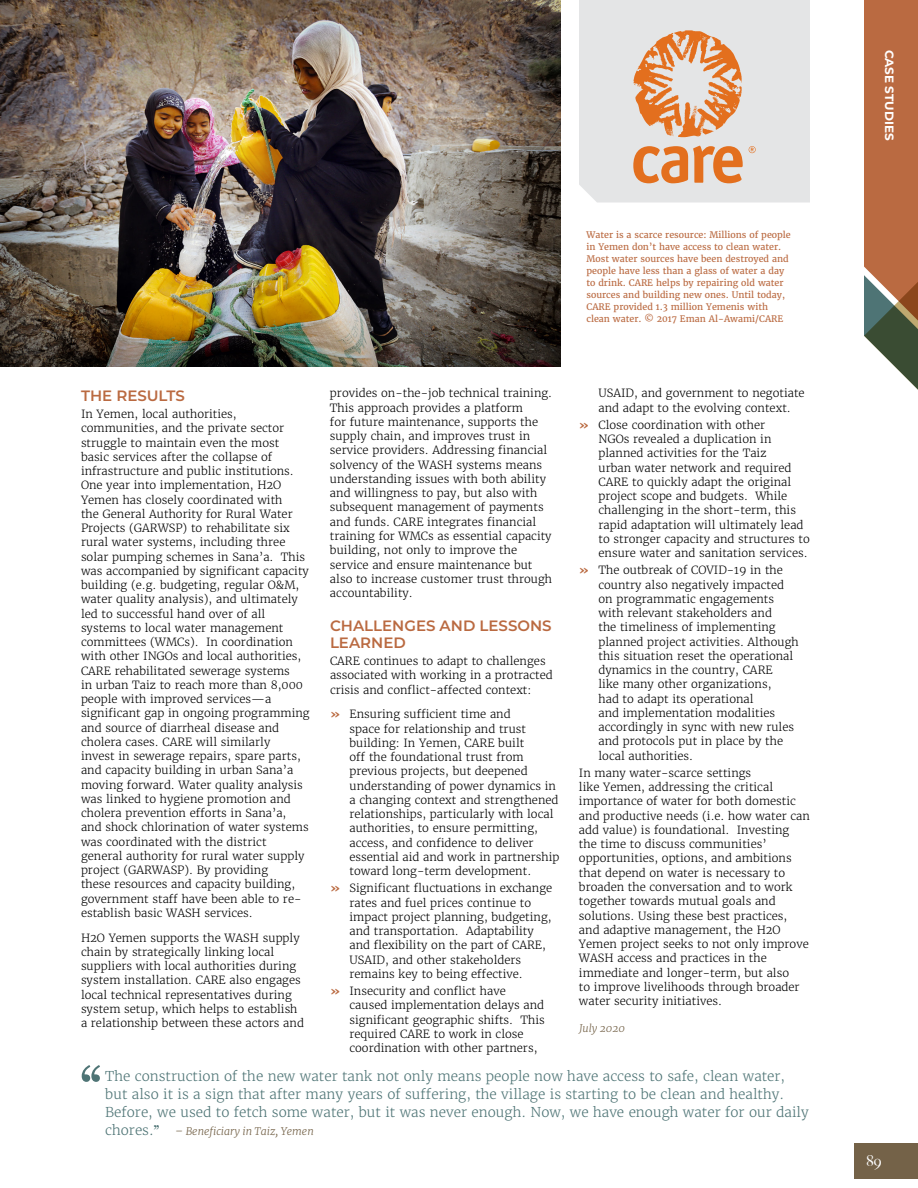
<style>
.page{position:relative;width:918px;height:1188px;background:#fff}
.page>*{position:absolute;margin:0;border:0;box-sizing:border-box;transform-origin:0 0}
.t1{font:600 15px/16.5px "Montserrat";color:#ba6a41}
.t2{font:500 15px "Big Caslon";color:#fff}
.t3{font:300 13.5px/18px "Merriweather";color:#4e7475}
.t4{font:700 12px "Montserrat";color:#fff}
.t5{font:300 11.25px/14.2px "Merriweather";color:#000}
.t6{font:italic 300 10.5px "Merriweather";color:#746248}
.t7{font:9px/12px "Merriweather";color:#ba6a41}
.s1{font-weight:700;color:#ba6a41}
.s2{font-style:normal;font-size:13.5px;color:#4e7475}
.s3{font-family:"HK Serif";font-weight:900;font-style:normal;font-size:13.5px;color:#4e7475}
</style>
<div class="page">
<div style="left:854px;top:1143px;width:64px;height:36px;background:#746248"></div>
<svg style="left:864px;top:0;width:54px;height:390px"></svg>
<div style="left:579px;top:0;width:231px;height:202px;background:#e4e5e6"></div>
<img style="left:0;top:0;width:561px;height:367px">
<img style="left:0;top:268px;width:1px;height:287px">
<svg style="left:82px;top:1065px;width:18px;height:17px"></svg>
<svg style="left:633px;top:30px;width:109px;height:107px"></svg>
<svg style="left:633px;top:146px;width:110px;height:37px"></svg>
<svg style="left:749px;top:146px;width:7px;height:7px"></svg>
<p class="t7" style="left:586px;top:228px;width:206px">Water is a scarce resource: Millions of people in Yemen don’t have access to clean water.<br>Most water sources have been destroyed and people have less than a glass of water a day to drink. CARE helps by repairing old water sources and building new ones. Until today, CARE provided 1.3 million Yemenis with clean water. © 2017 Eman Al-Awami/CARE</p>
<p class="t5" style="left:598px;top:386px;width:208px">USAID, and government to negotiate and adapt to the evolving context.</p>
<p class="t5" style="left:598px;top:418px;width:213px;text-indent:-19px"><span class="s1">»</span> Close coordination with other<br>NGOs revealed a duplication in planned activities for the Taiz<br>urban water network and required CARE to quickly adapt the original project scope and budgets. While challenging in the short-term, this rapid adaptation will ultimately lead to stronger capacity and structures to ensure water and sanitation services.</p>
<p class="t5" style="left:598px;top:563px;width:202px;text-indent:-19px"><span class="s1">»</span> The outbreak of COVID-19 in the country also negatively impacted on programmatic engagements with relevant stakeholders and<br>the timeliness of implementing planned project activities. Although this situation reset the operational dynamics in the country, CARE<br>like many other organizations,<br>had to adapt its operational<br>and implementation modalities accordingly in sync with new rules and protocols put in place by the local authorities.</p>
<p class="t5" style="left:579px;top:766px;width:233px">In many water-scarce settings<br>like Yemen, addressing the critical importance of water for both domestic and productive needs (i.e. how water can add value) is foundational. Investing the time to discuss communities’ opportunities, options, and ambitions that depend on water is necessary to broaden the conversation and to work together towards mutual goals and solutions. Using these best practices, and adaptive management, the H2O Yemen project seeks to not only improve WASH access and practices in the immediate and longer-term, but also<br>to improve livelihoods through broader water security initiatives.</p>
<p class="t6" style="left:579px;top:1022px;width:48px">July 2020</p>
<p class="t3" style="left:105px;top:1067px;width:705px">The construction of the new water tank not only means people now have access to safe, clean water, but also it is a sign that after many years of suffering, the village is starting to be clean and healthy.<br>Before, we used to fetch some water, but it was never enough. Now, we have enough water for our daily</p>
<p class="t6" style="left:105px;top:1124px;width:210px"><span class="s2">chores.</span><span class="s3">”</span> – Beneficiary in Taiz, Yemen</p>
<p class="t5" style="left:330px;top:386px;width:224px">provides on-the-job technical training.<br>This approach provides a platform<br>for future maintenance, supports the supply chain, and improves trust in service providers. Addressing financial solvency of the WASH systems means understanding issues with both ability and willingness to pay, but also with subsequent management of payments and funds. CARE integrates financial training for WMCs as essential capacity building, not only to improve the service and ensure maintenance but also to increase customer trust through accountability.</p>
<h1 class="t1" style="left:330px;top:617px;width:223px">CHALLENGES AND LESSONS<br>LEARNED</h1>
<p class="t5" style="left:330px;top:654px;width:224px">CARE continues to adapt to challenges associated with working in a protracted crisis and conflict-affected context:</p>
<p class="t5" style="left:349px;top:707px;width:211px;text-indent:-19px"><span class="s1">»</span> Ensuring sufficient time and<br>space for relationship and trust building: In Yemen, CARE built<br>off the foundational trust from previous projects, but deepened understanding of power dynamics in a changing context and strengthened relationships, particularly with local authorities, to ensure permitting, access, and confidence to deliver essential aid and work in partnership toward long-term development.</p>
<p class="t5" style="left:349px;top:881px;width:204px;text-indent:-19px"><span class="s1">»</span> Significant fluctuations in exchange rates and fuel prices continue to impact project planning, budgeting, and transportation. Adaptability and flexibility on the part of CARE, USAID, and other stakeholders remains key to being effective.</p>
<p class="t5" style="left:349px;top:984px;width:197px;text-indent:-19px"><span class="s1">»</span> Insecurity and conflict have caused implementation delays and significant geographic shifts. This required CARE to work in close coordination with other partners,</p>
<h1 class="t1" style="left:81px;top:387px;width:106px">THE RESULTS</h1>
<p class="t5" style="left:81px;top:407px;width:230px">In Yemen, local authorities, communities, and the private sector struggle to maintain even the most basic services after the collapse of infrastructure and public institutions.<br>One year into implementation, H2O Yemen has closely coordinated with<br>the General Authority for Rural Water Projects (GARWSP) to rehabilitate six rural water systems, including three solar pumping schemes in Sana’a. This was accompanied by significant capacity building (e.g. budgeting, regular O&amp;M, water quality analysis), and ultimately led to successful hand over of all systems to local water management committees (WMCs). In coordination with other INGOs and local authorities, CARE rehabilitated sewerage systems<br>in urban Taiz to reach more than 8,000 people with improved services—a significant gap in ongoing programming and source of diarrheal disease and cholera cases. CARE will similarly<br>invest in sewerage repairs, spare parts, and capacity building in urban Sana’a moving forward. Water quality analysis was linked to hygiene promotion and cholera prevention efforts in Sana’a, and shock chlorination of water systems was coordinated with the district general authority for rural water supply project (GARWASP). By providing<br>these resources and capacity building, government staff have been able to re&shy;establish basic WASH services.</p>
<p class="t5" style="left:81px;top:931px;width:224px">H2O Yemen supports the WASH supply chain by strategically linking local suppliers with local authorities during system installation. CARE also engages local technical representatives during system setup, which helps to establish a relationship between these actors and</p>
<p class="t4" style="left:898px;top:50px;width:92px;rotate:90deg">CASE STUDIES</p>
<h1 class="t2" style="left:867px;top:1149px;width:16px">89</h1>
</div>
